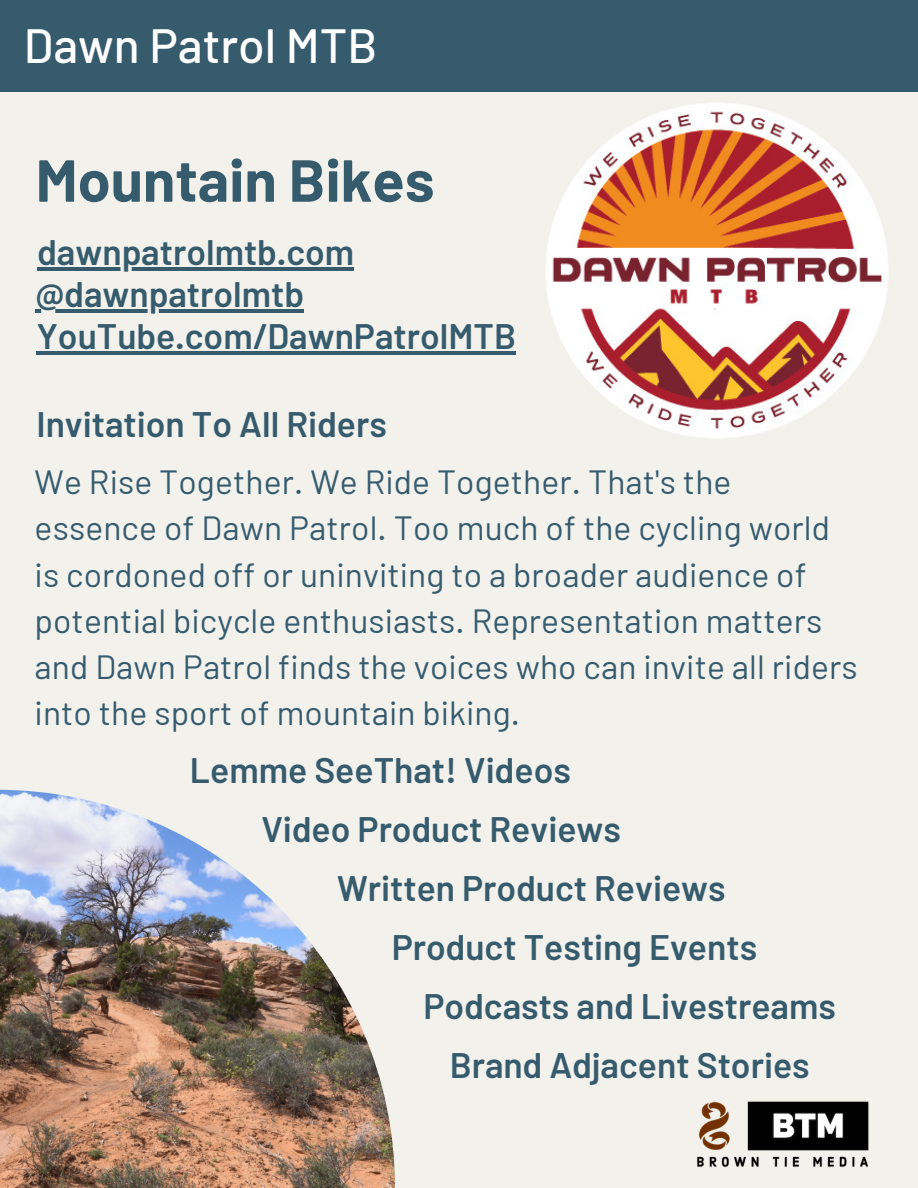
<style>
.page{position:relative;width:918px;height:1188px;background:#f2f1ec}
.page>*{position:absolute;margin:0;border:0;box-sizing:border-box;transform-origin:0 0}
.t1{font:700 59.25px "Barlow";color:#365b6d}
.t2{font:500 48px "Barlow";color:#fff}
.t3{font:600 35.4px/42.2px "Barlow";color:#365b6d}
.t4{font:33.6px/46.2px "Barlow";letter-spacing:.005em;color:#365b6d}
</style>
<div class="page">
<img style="left:0;top:790px;width:395px;height:398px">
<img style="left:697px;top:1101px;width:172px;height:66px">
<img style="left:546px;top:103px;width:342px;height:335px">
<div style="left:0;top:0;width:918px;height:92px;background:#365b6d"></div>
<hr style="left:37px;top:267px;width:317px;height:4px;background:#365b6d">
<hr style="left:35px;top:310px;width:269px;height:3px;background:#365b6d">
<hr style="left:37px;top:352px;width:479px;height:3px;background:#365b6d">
<h2 class="t2" style="left:24px;top:15px;width:355px">Dawn Patrol MTB</h2>
<h1 class="t1" style="left:36px;top:142px;width:400px">Mountain Bikes</h1>
<p class="t3" style="left:35px;top:230px;width:482px">dawnpatrolmtb.com @dawnpatrolmtb<br>YouTube.com/DawnPatrolMTB</p>
<p class="t3" style="left:36px;top:402px;width:352px">Invitation To All Riders</p>
<p class="t4" style="left:35px;top:458px;width:824px">We Rise Together. We Ride Together. That's the essence of Dawn Patrol. Too much of the cycling world is cordoned off or uninviting to a broader audience of potential bicycle enthusiasts. Representation matters and Dawn Patrol finds the voices who can invite all riders into the sport of mountain biking.</p>
<p class="t3" style="left:190px;top:748px;width:383px">Lemme SeeThat! Videos</p>
<p class="t3" style="left:261px;top:807px;width:361px">Video Product Reviews</p>
<p class="t3" style="left:337px;top:866px;width:390px">Written Product Reviews</p>
<p class="t3" style="left:392px;top:925px;width:367px">Product Testing Events</p>
<p class="t3" style="left:424px;top:984px;width:414px">Podcasts and Livestreams</p>
<p class="t3" style="left:450px;top:1043px;width:362px">Brand Adjacent Stories</p>
</div>
